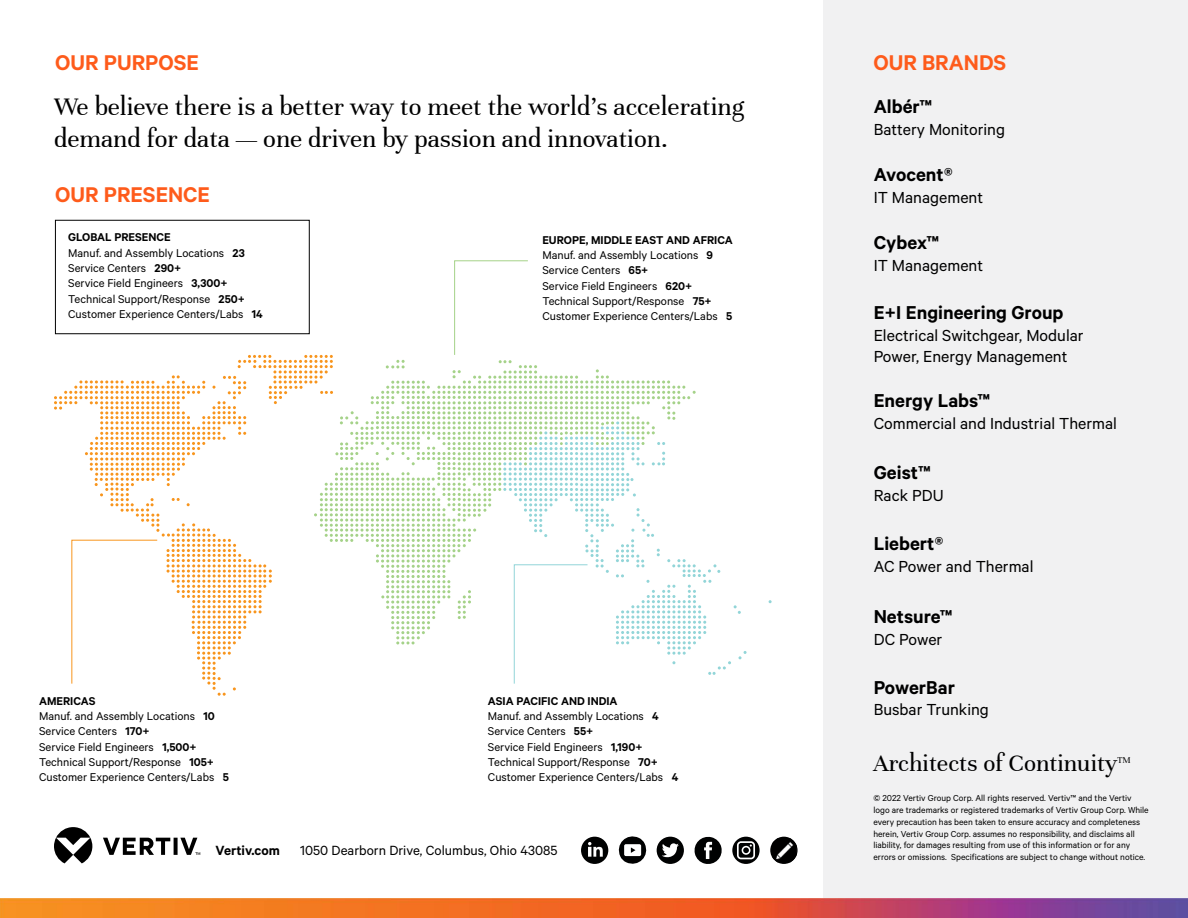
<style>
.page{position:relative;width:1188px;height:918px;background:#fff}
.page>*{position:absolute;margin:0;border:0;box-sizing:border-box;transform-origin:0 0}
.t1{font:27px/33px "Unna";color:#000}
.t2{font:25.5px "Unna";color:#000}
.t3{font:600 24px "Calibre";color:#fe5b1b}
.t4{font:600 21px "Calibre";color:#000}
.t5{font:18px/21.6px "Calibre";color:#000}
.t6{font:15px "Calibre";color:#000}
.t7{font:600 15px "Calibre";color:#000}
.t8{font:12.75px/15.3px "Calibre";color:#000}
.t9{font:9.75px/11.7px "Calibre";color:#000}
.t10{font:9.6px "Unna";color:#000}
.s1{font-weight:600}
</style>
<div class="page">
<div style="left:824px;top:0;width:364px;height:918px;background:#f1f1f2"></div>
<img style="left:0;top:899px;width:1188px;height:19px">
<svg style="left:581px;top:837px;width:27px;height:27px"></svg>
<svg style="left:619px;top:836px;width:27px;height:28px"></svg>
<svg style="left:657px;top:837px;width:27px;height:27px"></svg>
<svg style="left:695px;top:837px;width:27px;height:27px"></svg>
<svg style="left:732px;top:837px;width:28px;height:27px"></svg>
<svg style="left:770px;top:837px;width:28px;height:27px"></svg>
<div style="left:772px;top:838px;width:24px;height:24px;background:#000;border-radius:50%"></div>
<img style="left:796px;top:838px;width:1px;height:24px">
<img style="left:773px;top:838px;width:23px;height:24px">
<svg style="left:54px;top:827px;width:146px;height:36px"></svg>
<div style="left:55px;top:220px;width:254px;height:114px;border:1px solid #000"></div>
<svg style="left:54px;top:260px;width:693px;height:436px"></svg>
<h3 class="t3" style="left:55px;top:48px;width:145px">OUR PURPOSE</h3>
<h3 class="t3" style="left:873px;top:48px;width:134px">OUR BRANDS</h3>
<h1 class="t1" style="left:54px;top:90px;width:692px">We believe there is a better way to meet the world’s accelerating demand for data — one driven by passion and innovation.</h1>
<h3 class="t3" style="left:55px;top:180px;width:156px">OUR PRESENCE</h3>
<p class="t8" style="left:68px;top:229px;width:196px"><span class="s1">GLOBAL PRESENCE<br></span>Manuf. and Assembly Locations <span class="s1">23<br></span>Service Centers <span class="s1">290+<br></span>Service Field Engineers <span class="s1">3,300+<br></span>Technical Support/Response <span class="s1">250+<br></span>Customer Experience Centers/Labs <span class="s1">14</span></p>
<p class="t8" style="left:542px;top:232px;width:192px"><span class="s1">EUROPE, MIDDLE EAST AND AFRICA<br></span>Manuf. and Assembly Locations <span class="s1">9<br></span>Service Centers <span class="s1">65+<br></span>Service Field Engineers <span class="s1">620+<br></span>Technical Support/Response <span class="s1">75+<br></span>Customer Experience Centers/Labs <span class="s1">5</span></p>
<p class="t8" style="left:39px;top:693px;width:192px"><span class="s1">AMERICAS<br></span>Manuf. and Assembly Locations <span class="s1">10<br></span>Service Centers <span class="s1">170+<br></span>Service Field Engineers <span class="s1">1,500+<br></span>Technical Support/Response <span class="s1">105+<br></span>Customer Experience Centers/Labs <span class="s1">5</span></p>
<p class="t8" style="left:488px;top:693px;width:192px"><span class="s1">ASIA PACIFIC AND INDIA<br></span>Manuf. and Assembly Locations <span class="s1">4<br></span>Service Centers <span class="s1">55+<br></span>Service Field Engineers <span class="s1">1,190+<br></span>Technical Support/Response <span class="s1">70+<br></span>Customer Experience Centers/Labs <span class="s1">4</span></p>
<p class="t7" style="left:216px;top:842px;width:66px">Vertiv.com</p>
<p class="t6" style="left:300px;top:842px;width:259px">1050 Dearborn Drive, Columbus, Ohio 43085</p>
<h3 class="t4" style="left:874px;top:94px;width:60px">Albér™</h3>
<h3 class="t5" style="left:874px;top:117px;width:133px">Battery Monitoring</h3>
<h3 class="t4" style="left:874px;top:162px;width:80px">Avocent®</h3>
<h3 class="t5" style="left:874px;top:186px;width:111px">IT Management</h3>
<h3 class="t4" style="left:874px;top:230px;width:67px">Cybex™</h3>
<h3 class="t5" style="left:874px;top:254px;width:111px">IT Management</h3>
<h3 class="t4" style="left:874px;top:300px;width:191px">E+I Engineering Group</h3>
<h3 class="t5" style="left:874px;top:324px;width:211px">Electrical Switchgear, Modular<br>Power, Energy Management</h3>
<h3 class="t4" style="left:874px;top:388px;width:118px">Energy Labs™</h3>
<h3 class="t5" style="left:874px;top:412px;width:245px">Commercial and Industrial Thermal</h3>
<h3 class="t4" style="left:874px;top:460px;width:59px">Geist™</h3>
<h3 class="t5" style="left:874px;top:484px;width:71px">Rack PDU</h3>
<h3 class="t4" style="left:874px;top:531px;width:71px">Liebert®</h3>
<h3 class="t5" style="left:874px;top:555px;width:161px">AC Power and Thermal</h3>
<h3 class="t4" style="left:874px;top:604px;width:80px">Netsure™</h3>
<h3 class="t5" style="left:874px;top:627px;width:70px">DC Power</h3>
<h3 class="t4" style="left:874px;top:675px;width:83px">PowerBar</h3>
<h3 class="t5" style="left:874px;top:698px;width:117px">Busbar Trunking</h3>
<h2 class="t2" style="left:873px;top:749px;width:246px">Architects of Continuity</h2>
<p class="t10" style="left:1118px;top:754px;width:15px">TM</p>
<p class="t9" style="left:873px;top:792px;width:277px">© 2022 Vertiv Group Corp. All rights reserved. Vertiv™ and the Vertiv logo are trademarks or registered trademarks of Vertiv Group Corp. While every precaution has been taken to ensure accuracy and completeness herein, Vertiv Group Corp. assumes no responsibility, and disclaims all liability, for damages resulting from use of this information or for any errors or omissions. Specifications are subject to change without notice.</p>
</div>
